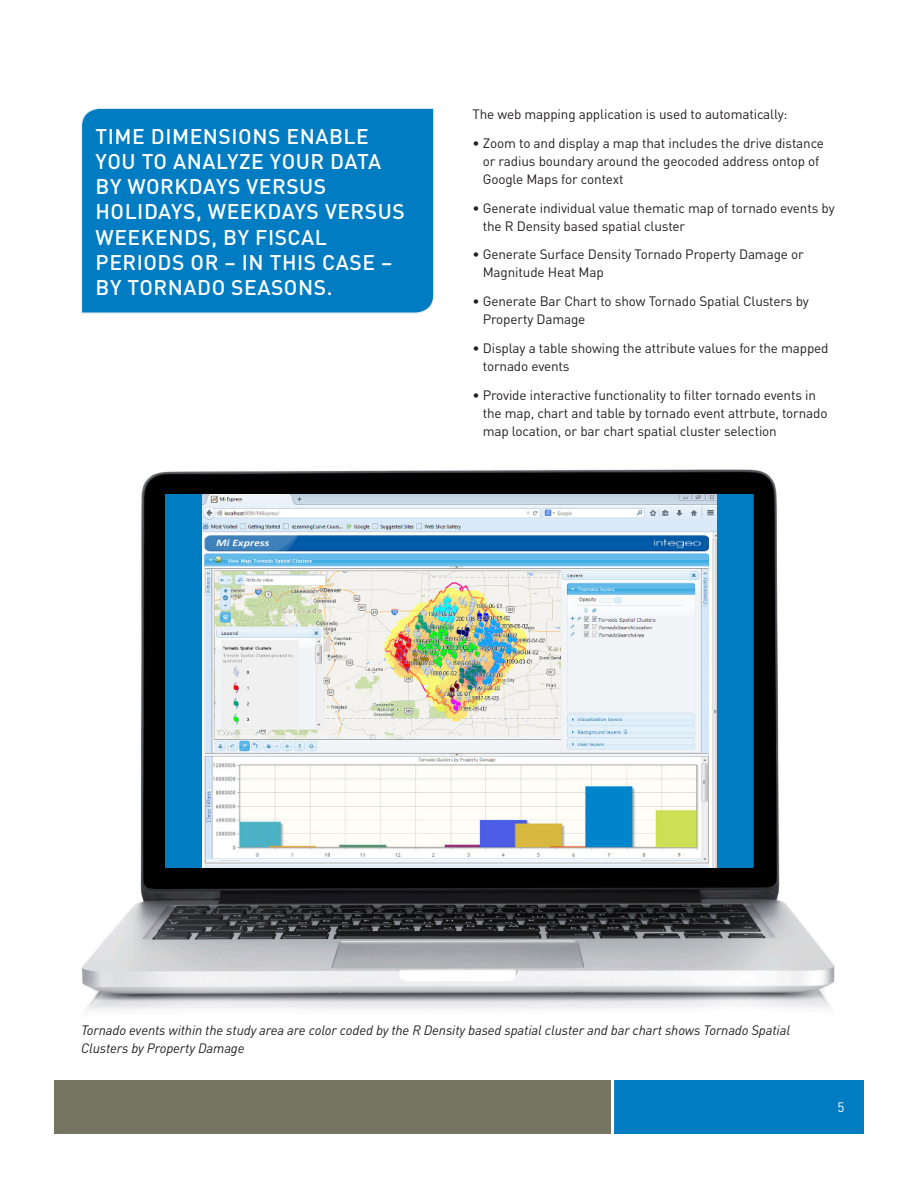
<style>
.page{position:relative;width:918px;height:1188px;background:#fff}
.page>*{position:absolute;margin:0;border:0;box-sizing:border-box;transform-origin:0 0}
.Pull_Quote{font:500 21px/25.2px "DIN";letter-spacing:.025em;color:#fff}
.Body_Copy{font:13.5px/18px "DIN";letter-spacing:-.01em;color:#231f20}
.Body_Copy-2{font:italic 13.5px/18px "DIN";letter-spacing:-.01em;color:#231f20}
.t1{font:13.5px "DIN";color:#fff}
</style>
<div class="page">
<img style="left:82px;top:469px;width:753px;height:541px">
<div style="left:166px;top:494px;width:587px;height:374px;background:#007cc2"></div>
<img style="left:203px;top:494px;width:513px;height:374px">
<div style="left:54px;top:1080px;width:560px;height:54px;background:#767561"></div>
<div style="left:613px;top:1080px;width:251px;height:54px;background:#007cc2"></div>
<hr style="left:611px;top:1080px;width:3px;height:55px;background:#fff">
<div style="left:81px;top:108px;width:353px;height:206px;background:#007cc2"></div>
<p class="Pull_Quote" style="left:96px;top:123px;width:311px">TIME DIMENSIONS ENABLE<br>YOU TO ANALYZE YOUR DATA<br>BY WORKDAYS VERSUS<br>HOLIDAYS, WEEKDAYS VERSUS<br>WEEKENDS, BY FISCAL<br>PERIODS OR – IN THIS CASE –<br>BY TORNADO SEASONS.</p>
<p class="Body_Copy" style="left:472px;top:105px;width:317px">The web mapping application is used to automatically:</p>
<p class="Body_Copy" style="left:483px;top:134px;width:343px;text-indent:-10px">• Zoom to and display a map that includes the drive distance or radius boundary around the geocoded address ontop of<br>Google Maps for context</p>
<p class="Body_Copy" style="left:483px;top:198px;width:354px;text-indent:-10px">• Generate individual value thematic map of tornado events by the R Density based spatial cluster</p>
<p class="Body_Copy" style="left:483px;top:245px;width:323px;text-indent:-10px">• Generate Surface Density Tornado Property Damage or<br>Magnitude Heat Map</p>
<p class="Body_Copy" style="left:483px;top:292px;width:328px;text-indent:-10px">• Generate Bar Chart to show Tornado Spatial Clusters by<br>Property Damage</p>
<p class="Body_Copy" style="left:483px;top:339px;width:347px;text-indent:-10px">• Display a table showing the attribute values for the mapped tornado events</p>
<p class="Body_Copy" style="left:483px;top:386px;width:346px;text-indent:-10px">• Provide interactive functionality to filter tornado events in the map, chart and table by tornado event attrbute, tornado map location, or bar chart spatial cluster selection</p>
<p class="Body_Copy-2" style="left:81px;top:1021px;width:711px">Tornado events within the study area are color coded by the R Density based spatial cluster and bar chart shows Tornado Spatial<br>Clusters by Property Damage</p>
<p class="t1" style="left:838px;top:1099px;width:9px">5</p>
</div>
